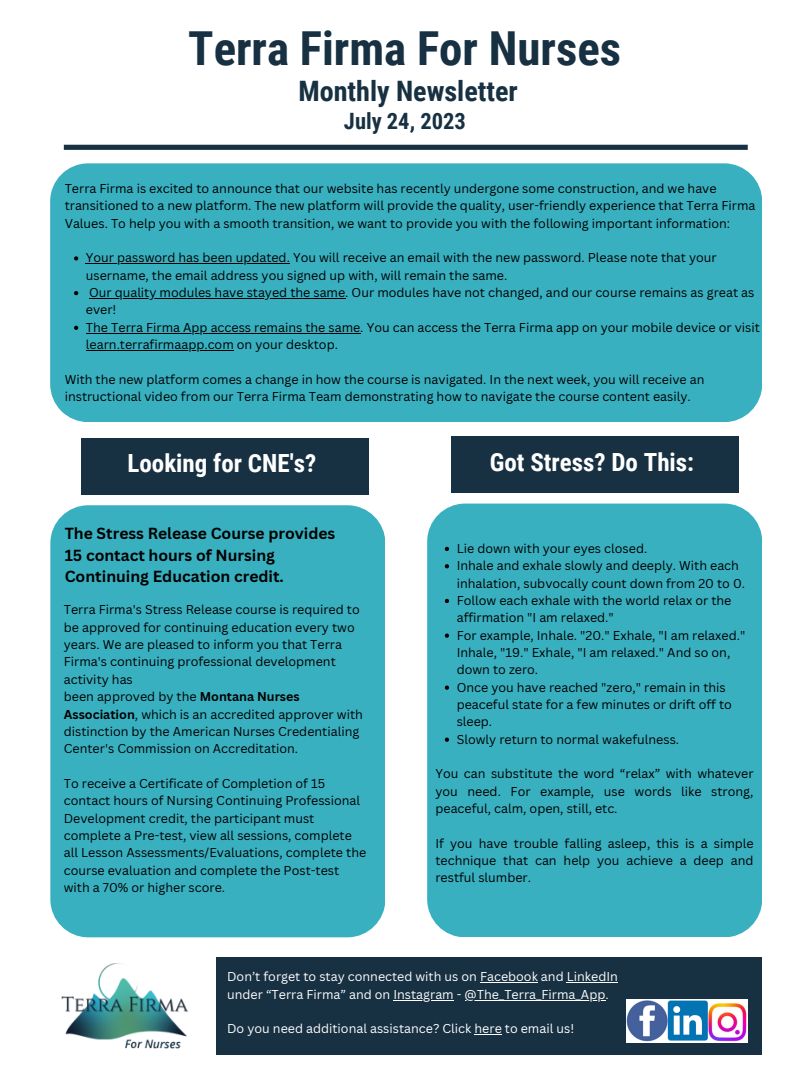
<style>
.page{position:relative;width:810px;height:1080px;background:#fff}
.page>*{position:absolute;margin:0;border:0;box-sizing:border-box;transform-origin:0 0}
.t1{font:700 46.88px "Roboto Condensed";color:#173042}
.t2{font:700 28.12px "Roboto Condensed";color:#173042}
.t3{font:700 25px "Roboto Condensed";color:#fff}
.t4{font:700 22.5px "Roboto Condensed";color:#173042}
.t5{font:700 15.62px/21.6px "Canva Sans";color:#000}
.t6{font:12.5px/17.4px "Canva Sans";color:#000}
.t7{font:12.5px/17.4px "Canva Sans";color:#fff}
.s1{font-weight:700}
</style>
<div class="page">
<div style="left:64px;top:145px;width:684px;height:5px;background:#173042"></div>
<div style="left:50px;top:163px;width:712px;height:259px;background:#38b0c0"></div>
<div style="left:81px;top:438px;width:287px;height:56px;background:#173042"></div>
<div style="left:427px;top:504px;width:335px;height:433px;background:#38b0c0;border-radius:38px"></div>
<img style="left:61px;top:964px;width:127px;height:84px">
<svg style="left:74px;top:256px;width:4px;height:5px"></svg>
<hr style="left:86px;top:263px;width:204px;height:1px;background:#000">
<svg style="left:74px;top:291px;width:4px;height:4px"></svg>
<hr style="left:89px;top:298px;width:256px;height:1px;background:#000">
<svg style="left:74px;top:326px;width:4px;height:4px"></svg>
<hr style="left:86px;top:333px;width:274px;height:1px;background:#000">
<hr style="left:86px;top:350px;width:148px;height:1px;background:#000">
<div style="left:216px;top:958px;width:546px;height:97px;background:#173042"></div>
<div style="left:451px;top:436px;width:287px;height:56px;background:#173042"></div>
<div style="left:50px;top:505px;width:335px;height:432px;background:#38b0c0;border-radius:38px"></div>
<img style="left:627px;top:999px;width:121px;height:44px">
<svg style="left:445px;top:547px;width:4px;height:4px"></svg>
<svg style="left:445px;top:564px;width:4px;height:4px"></svg>
<svg style="left:445px;top:599px;width:4px;height:4px"></svg>
<svg style="left:445px;top:634px;width:4px;height:4px"></svg>
<svg style="left:445px;top:686px;width:4px;height:4px"></svg>
<svg style="left:445px;top:738px;width:4px;height:4px"></svg>
<hr style="left:480px;top:982px;width:58px;height:1px;background:#fff">
<hr style="left:567px;top:982px;width:51px;height:1px;background:#fff">
<hr style="left:393px;top:1000px;width:61px;height:1px;background:#fff">
<hr style="left:465px;top:1000px;width:140px;height:1px;background:#fff">
<svg style="left:475px;top:1034px;width:27px;height:1px"></svg>
<p class="t1" style="left:188px;top:22px;width:434px">Terra Firma For Nurses</p>
<p class="t2" style="left:298px;top:75px;width:221px">Monthly Newsletter</p>
<p class="t4" style="left:344px;top:108px;width:123px">July 24, 2023</p>
<p class="t6" style="left:65px;top:180px;width:692px">Terra Firma is excited to announce that our website has recently undergone some construction, and we have transitioned to a new platform. The new platform will provide the quality, user-friendly experience that Terra Firma<br>Values. To help you with a smooth transition, we want to provide you with the following important information:</p>
<p class="t6" style="left:86px;top:249px;width:632px">Your password has been updated. You will receive an email with the new password. Please note that your username, the email address you signed up with, will remain the same.</p>
<p class="t6" style="left:86px;top:284px;width:670px">Our quality modules have stayed the same. Our modules have not changed, and our course remains as great as ever!</p>
<p class="t6" style="left:86px;top:318px;width:675px">The Terra Firma App access remains the same. You can access the Terra Firma app on your mobile device or visit learn.terrafirmaapp.com on your desktop.</p>
<p class="t6" style="left:65px;top:370px;width:641px">With the new platform comes a change in how the course is navigated. In the next week, you will receive an instructional video from our Terra Firma Team demonstrating how to navigate the course content easily.</p>
<p class="t3" style="left:128px;top:449px;width:190px">Looking for CNE's?</p>
<p class="t5" style="left:65px;top:522px;width:272px">The Stress Release Course provides<br>15 contact hours of Nursing<br>Continuing Education credit.</p>
<p class="t6" style="left:64px;top:601px;width:297px">Terra Firma's Stress Release course is required to be approved for continuing education every two years. We are pleased to inform you that Terra Firma's continuing professional development activity has</p>
<p class="t6" style="left:64px;top:688px;width:301px">been approved by the <span class="s1">Montana Nurses Association</span>, which is an accredited approver with distinction by the American Nurses Credentialing Center's Commission on Accreditation.</p>
<p class="t6" style="left:64px;top:774px;width:304px">To receive a Certificate of Completion of 15 contact hours of Nursing Continuing Professional Development credit, the participant must complete a Pre-test, view all sessions, complete all Lesson Assessments/Evaluations, complete the course evaluation and complete the Post-test with a 70% or higher score.</p>
<p class="t3" style="left:490px;top:448px;width:206px">Got Stress? Do This:</p>
<p class="t6" style="left:457px;top:539px;width:192px">Lie down with your eyes closed.</p>
<p class="t6" style="left:457px;top:557px;width:290px">Inhale and exhale slowly and deeply. With each inhalation, subvocally count down from 20 to 0.</p>
<p class="t6" style="left:457px;top:591px;width:276px">Follow each exhale with the world relax or the affirmation "I am relaxed."</p>
<p class="t6" style="left:457px;top:626px;width:290px">For example, Inhale. "20." Exhale, "I am relaxed."<br>Inhale, "19." Exhale, "I am relaxed." And so on, down to zero.</p>
<p class="t6" style="left:457px;top:678px;width:277px">Once you have reached "zero," remain in this peaceful state for a few minutes or drift off to sleep.</p>
<p class="t6" style="left:457px;top:730px;width:224px">Slowly return to normal wakefulness.</p>
<p class="t6" style="left:435px;top:765px;width:320px;text-align:justify">You can substitute the word “relax” with whatever you need. For example, use words like strong, peaceful, calm, open, still, etc.</p>
<p class="t6" style="left:435px;top:834px;width:320px;text-align:justify">If you have trouble falling asleep, this is a simple technique that can help you achieve a deep and restful slumber.</p>
<p class="t7" style="left:227px;top:968px;width:392px">Don’t forget to stay connected with us on Facebook and LinkedIn under “Terra Firma” and on Instagram - @The_Terra_Firma_App.</p>
<p class="t7" style="left:227px;top:1020px;width:349px">Do you need additional assistance? Click here to email us!</p>
</div>
